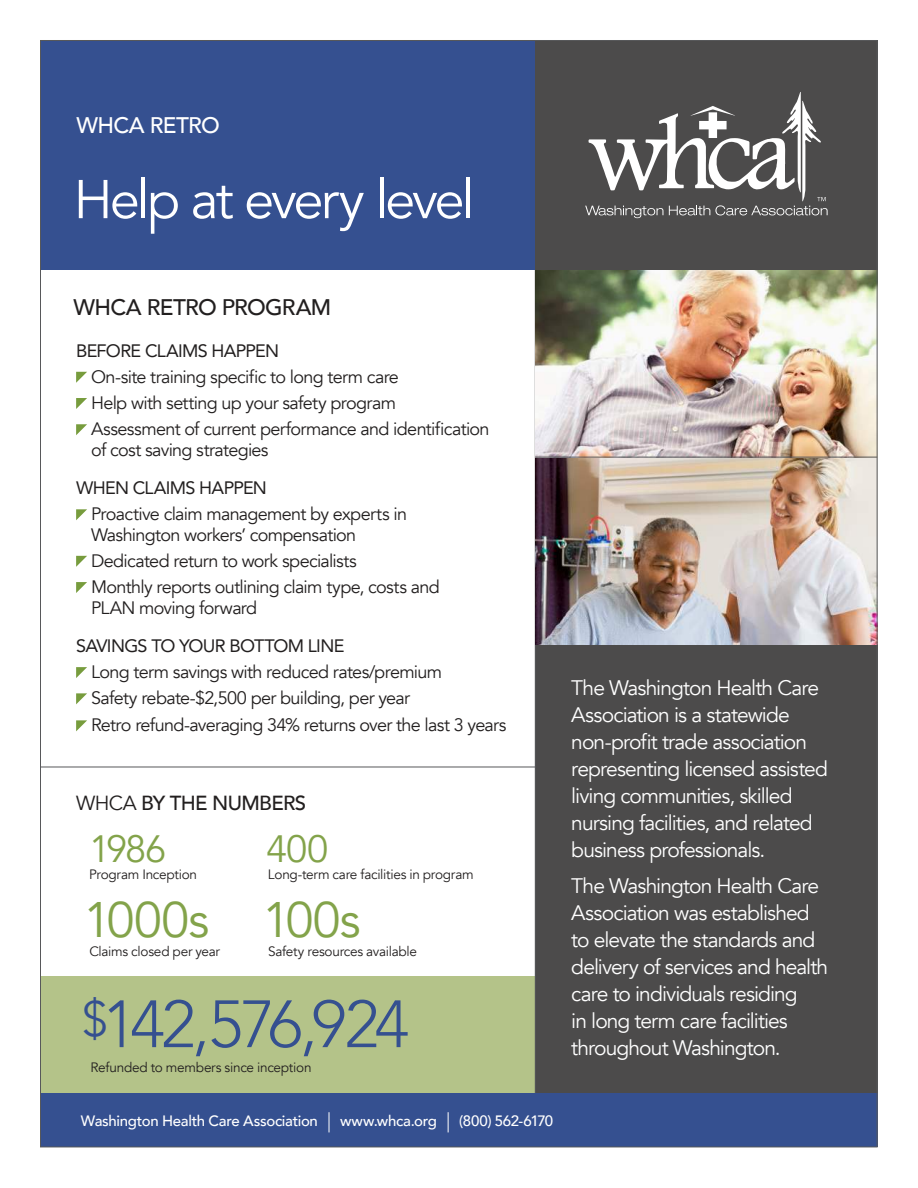
<style>
.page{position:relative;width:918px;height:1188px;background:#fff}
.page>*{position:absolute;margin:0;border:0;box-sizing:border-box;transform-origin:0 0}
.t1{font:300 66px "Avenir";letter-spacing:-.06em;color:#355090}
.t2{font:54px "Avenir";letter-spacing:-.055em;color:#fff}
.t3{font:49.8px "Avenir";letter-spacing:-.025em;color:#83a34a}
.t4{font:37.95px "Avenir";letter-spacing:-.035em;color:#83a34a}
.t5{font:500 22.5px "Avenir";letter-spacing:-.03em;color:#221f1f}
.t6{font:500 22.5px "Avenir";letter-spacing:-.03em;color:#fff}
.t7{font:21px/27px "Avenir";letter-spacing:-.045em;color:#fff}
.t8{font:500 20.4px "Avenir";letter-spacing:-.03em;color:#221f1f}
.t9{font:18px/26.2px "Avenir";letter-spacing:-.04em;color:#221f1f}
.t10{font:18px "Avenir";letter-spacing:-.035em;color:#221f1f}
.t11{font:500 15px "Avenir";letter-spacing:-.02em;color:#fff}
.t12{font:13.65px "Avenir";letter-spacing:-.02em;color:#221f1f}
.s1{font-weight:400}
</style>
<div class="page">
<div style="left:41px;top:976px;width:501px;height:118px;background:#b4c389"></div>
<div style="left:41px;top:40px;width:837px;height:230px;background:#355090"></div>
<div style="left:535px;top:40px;width:343px;height:230px;background:#4c4b4b"></div>
<hr style="left:41px;top:767px;width:499px;height:1px;background:#57585a">
<div style="left:535px;top:639px;width:343px;height:459px;background:#4c4b4b"></div>
<hr style="left:535px;top:270px;width:1px;height:828px;background:#57585a">
<div style="left:40px;top:1093px;width:838px;height:54px;background:#355090"></div>
<svg style="left:76px;top:372px;width:11px;height:11px"></svg>
<svg style="left:76px;top:398px;width:11px;height:11px"></svg>
<svg style="left:76px;top:424px;width:11px;height:11px"></svg>
<svg style="left:76px;top:509px;width:11px;height:11px"></svg>
<svg style="left:76px;top:556px;width:11px;height:11px"></svg>
<svg style="left:76px;top:582px;width:11px;height:11px"></svg>
<svg style="left:76px;top:667px;width:11px;height:11px"></svg>
<svg style="left:76px;top:693px;width:11px;height:11px"></svg>
<svg style="left:76px;top:720px;width:11px;height:11px"></svg>
<svg style="left:329px;top:1112px;width:1px;height:20px"></svg>
<svg style="left:448px;top:1112px;width:1px;height:20px"></svg>
<img style="left:535px;top:270px;width:341px;height:374px">
<svg style="left:585px;top:92px;width:243px;height:126px"></svg>
<hr style="left:535px;top:457px;width:342px;height:1px;background:#57585a">
<p class="t6" style="left:77px;top:116px;width:145px">WHCA RETRO</p>
<h2 class="t2" style="left:74px;top:167px;width:402px">Help at every level</h2>
<p class="t5" style="left:74px;top:298px;width:259px">WHCA RETRO PROGRAM</p>
<p class="t10" style="left:76px;top:343px;width:204px">BEFORE CLAIMS HAPPEN</p>
<p class="t9" style="left:91px;top:364px;width:400px">On-site training speci昀椀c to long term care<br>Help with setting up your safety program<br>Assessment of current performance and identi昀椀cation</p>
<p class="t9" style="left:91px;top:437px;width:179px">of cost saving strategies</p>
<p class="t10" style="left:76px;top:480px;width:192px">WHEN CLAIMS HAPPEN</p>
<p class="t9" style="left:91px;top:504px;width:317px;line-height:20.2px">Proactive claim management by experts in<br>Washington workers’ compensation</p>
<p class="t9" style="left:91px;top:548px;width:350px">Dedicated return to work specialists<br>Monthly reports outlining claim type, costs and</p>
<p class="t9" style="left:91px;top:595px;width:168px">PLAN moving forward</p>
<p class="t10" style="left:76px;top:638px;width:270px">SAVINGS TO YOUR BOTTOM LINE</p>
<p class="t9" style="left:91px;top:659px;width:417px;line-height:26.7px">Long term savings with reduced rates/premium<br>Safety rebate-$2,500 per building, per year<br>Retro refund-averaging 34% returns over the last 3 years</p>
<p class="t8" style="left:76px;top:795px;width:232px"><span class="s1">WHCA</span> BY THE NUMBERS</p>
<h3 class="t4" style="left:266px;top:827px;width:64px">400</h3>
<h3 class="t4" style="left:89px;top:827px;width:79px">1986</h3>
<h3 class="t3" style="left:84px;top:890px;width:279px">1000s 100s</h3>
<p class="t12" style="left:268px;top:866px;width:207px">Long-term care facilities in program</p>
<p class="t12" style="left:89px;top:866px;width:110px">Program Inception</p>
<p class="t12" style="left:89px;top:943px;width:132px">Claims closed per year</p>
<p class="t12" style="left:268px;top:943px;width:150px">Safety resources available</p>
<h1 class="t1" style="left:82px;top:995px;width:329px"><sup>$</sup>142,576,924</h1>
<p class="t12" style="left:91px;top:1059px;width:222px">Refunded to members since inception</p>
<p class="t11" style="left:81px;top:1115px;width:238px">Washington Health Care Association</p>
<p class="t11" style="left:340px;top:1115px;width:99px">www.whca.org</p>
<p class="t11" style="left:459px;top:1115px;width:96px">(800) 562-6170</p>
<p class="t7" style="left:571px;top:675px;width:258px">The Washington Health Care<br>Association is a statewide non-pro昀椀t trade association representing licensed assisted living communities, skilled nursing facilities, and related business professionals.</p>
<p class="t7" style="left:571px;top:873px;width:258px">The Washington Health Care<br>Association was established to elevate the standards and delivery of services and health care to individuals residing<br>in long term care facilities throughout Washington.</p>
</div>
